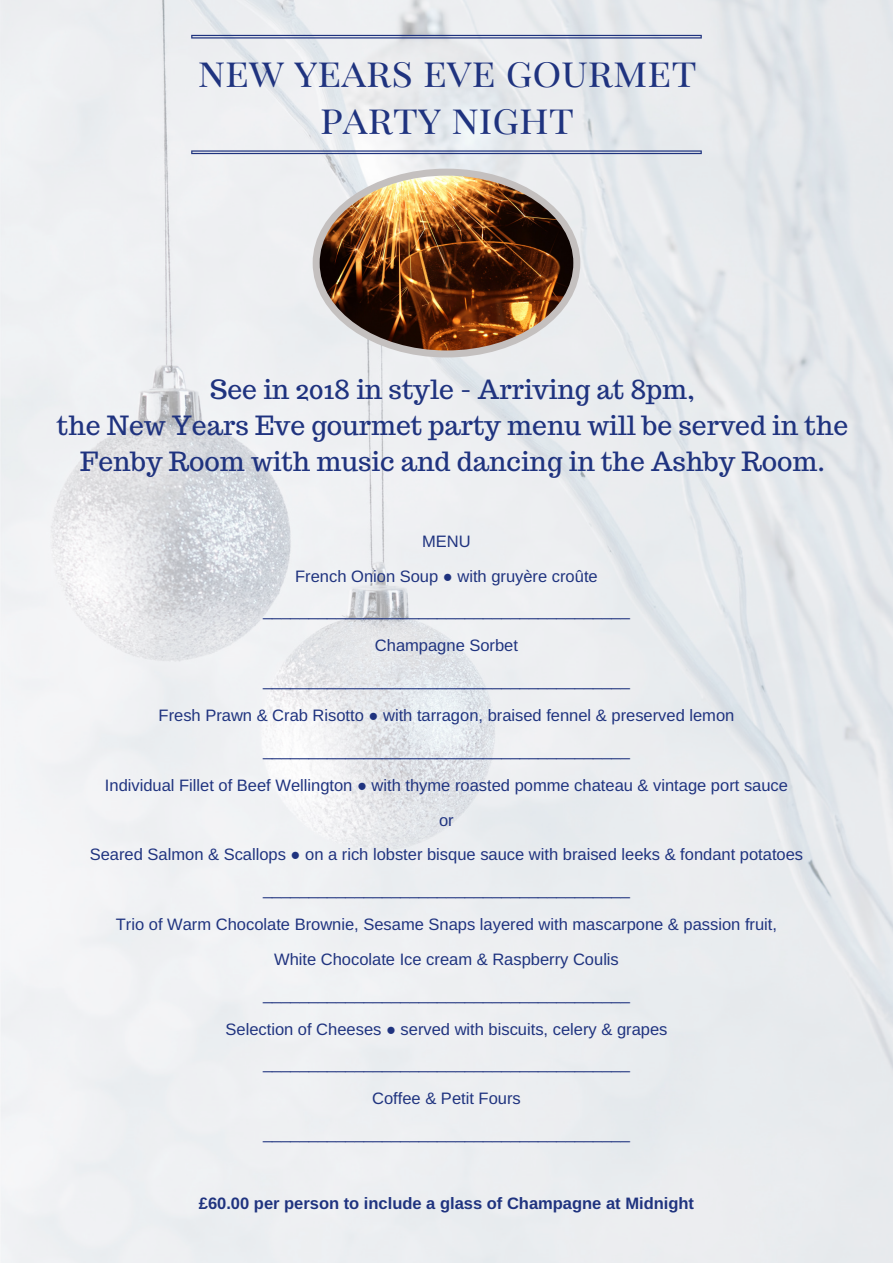
<style>
.page{position:relative;width:893px;height:1263px;background:#fff}
.page>*{position:absolute;margin:0;border:0;box-sizing:border-box;transform-origin:0 0}
.t1{font:40.2px/47.2px "Playfair Display SC";color:#1f337f;text-align:center}
.t2{font:26.4px/36px "Trocchi";color:#1f337f;text-align:center}
.t3{font:16.5px/34.8px "Arimo";color:#1f337f;text-align:center}
.t4{font:700 16.5px "Arimo";color:#1f337f}
.s1{font-family:"Liberation Sans"}
</style>
<div class="page">
<img style="left:0;top:0;width:892px;height:1262px">
<svg style="left:191px;top:35px;width:510px;height:4px;background:#737fac"></svg>
<svg style="left:191px;top:150px;width:510px;height:4px;background:#727fad"></svg>
<img style="left:312px;top:169px;width:268px;height:188px">
<h1 class="t1" style="left:198px;top:46px;width:500px">NEW YEARS EVE GOURMET<br>PARTY NIGHT</h1>
<h2 class="t2" style="left:57px;top:371px;width:793px">See in 2018 in style - Arriving at 8pm,<br>the New Years Eve gourmet party menu will be served in the<br>Fenby Room with music and dancing in the Ashby Room.</h2>
<p class="t3" style="left:90px;top:524px;width:715px">MENU<br>French Onion Soup <span class="s1">●</span> with gruyère croûte<br>________________________________________<br>Champagne Sorbet<br>________________________________________<br>Fresh Prawn &amp; Crab Risotto <span class="s1">●</span> with tarragon, braised fennel &amp; preserved lemon ________________________________________<br>Individual Fillet of Beef Wellington <span class="s1">●</span> with thyme roasted pomme chateau &amp; vintage port sauce<br>or<br>Seared Salmon &amp; Scallops <span class="s1">●</span> on a rich lobster bisque sauce with braised leeks &amp; fondant potatoes ________________________________________<br>Trio of Warm Chocolate Brownie, Sesame Snaps layered with mascarpone &amp; passion fruit,<br>White Chocolate Ice cream &amp; Raspberry Coulis ________________________________________<br>Selection of Cheeses <span class="s1">●</span> served with biscuits, celery &amp; grapes ________________________________________<br>Coffee &amp; Petit Fours<br>________________________________________</p>
<p class="t4" style="left:199px;top:1194px;width:496px">£60.00 per person to include a glass of Champagne at Midnight</p>
</div>
